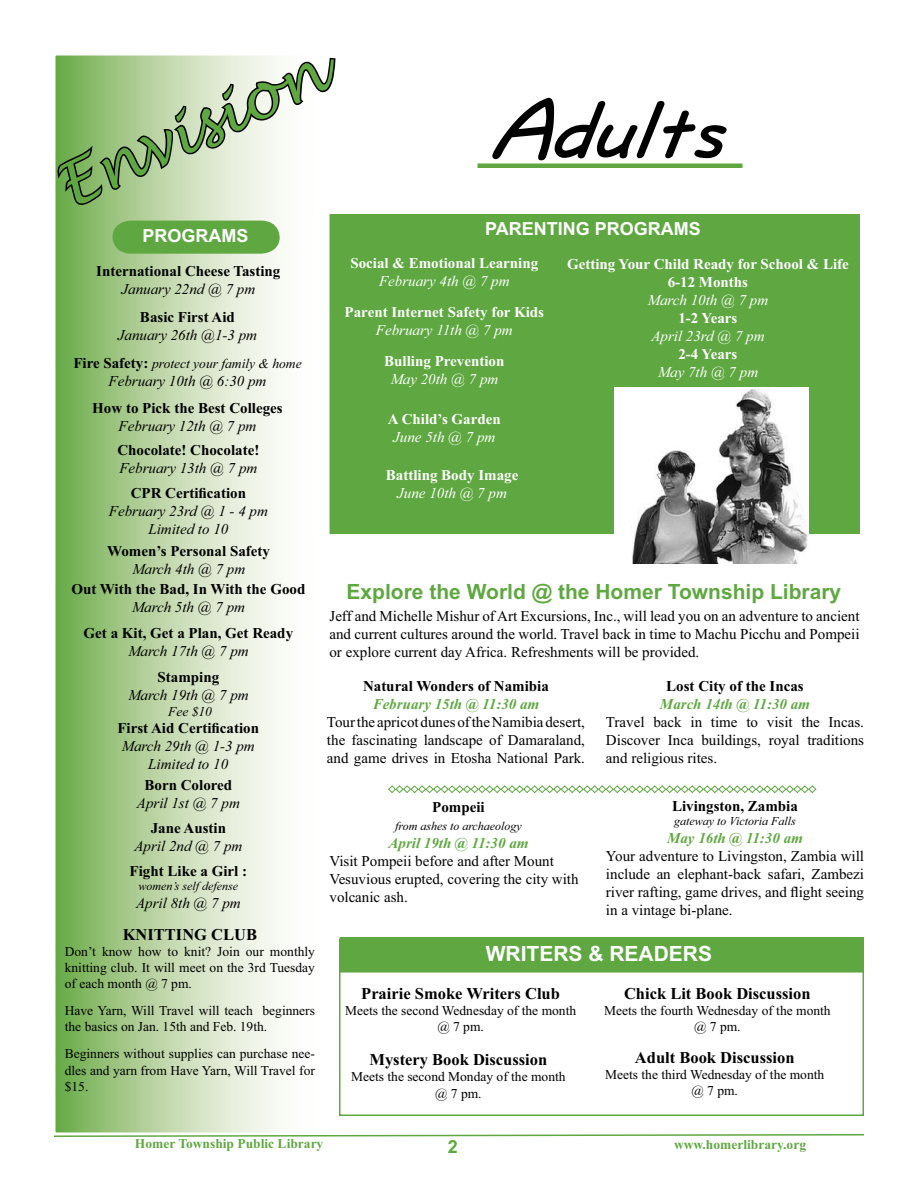
<style>
.page{position:relative;width:918px;height:1188px;background:#fff}
.page>*{position:absolute;margin:0;border:0;box-sizing:border-box;transform-origin:0 0}
.t1{font:italic 800 90px "Short Hand";color:#000}
.t2{font:italic 60px "Lucida Handwriting";color:#5fa841}
.t3{font:700 21px "Arial";color:#5fa841}
.t4{font:700 21px "Arial";color:#fff}
.t5{font:700 18px "Arial";color:#fff}
.t6{font:700 18px "Arial";color:#5fa841}
.t7{font:700 16.5px "Times New Roman";color:#000}
.t8{font:15px/18px "Times New Roman";color:#000;text-align:justify}
.t9{font:700 15px "Times New Roman";color:#000}
.t10{font:italic 15px/18px "Times New Roman";color:#000;text-align:center}
.t11{font:700 15px/18px "Times New Roman";color:#fff;text-align:center}
.t12{font:italic 15px "Times New Roman";color:#fff}
.t13{font:italic 700 15px "Times New Roman";color:#5fa841}
.t14{font:13.5px/16.2px "Times New Roman";color:#000;text-align:center}
.t15{font:700 13.5px "Times New Roman";color:#5fa841}
.t16{font:italic 13.5px "Times New Roman";color:#000}
.t17{font:italic 12px "Times New Roman";color:#000}
.s1{font-weight:700;font-style:normal;font-size:15px}
</style>
<div class="page">
<div style="left:330px;top:214px;width:530px;height:320px;background:#5fa841"></div>
<svg style="left:56px;top:56px;width:228px;height:1076px;background:#bdd7a9"></svg>
<svg style="left:58px;top:56px;width:278px;height:152px"></svg>
<div style="left:477px;top:163px;width:265px;height:5px;background:#5fa841"></div>
<svg style="left:54px;top:1134px;width:810px;height:3px"></svg>
<svg style="left:112px;top:220px;width:168px;height:34px;background:#67ac4a"></svg>
<div style="left:341px;top:938px;width:522px;height:34px;background:#5fa841"></div>
<div style="left:340px;top:937px;width:524px;height:36px;border:1px solid #5fa841"></div>
<svg style="left:388px;top:785px;width:429px;height:8px"></svg>
<img style="left:614px;top:388px;width:195px;height:175px">
<h2 class="t2" style="left:48px;top:163px;width:288px;rotate:-25deg">Envision</h2>
<p class="t5" style="left:143px;top:228px;width:108px">PROGRAMS</p>
<h1 class="t1" style="left:492px;top:73px;width:235px">Adults</h1>
<p class="t5" style="left:485px;top:221px;width:217px">PARENTING PROGRAMS</p>
<p class="t9" style="left:96px;top:266px;width:186px">International Cheese Tasting</p>
<p class="t10" style="left:122px;top:281px;width:135px">January 22nd @ 7 pm</p>
<p class="t9" style="left:140px;top:311px;width:97px">Basic First Aid</p>
<p class="t10" style="left:118px;top:327px;width:141px">January 26th @1-3 pm</p>
<p class="t16" style="left:73px;top:358px;width:230px"><span class="s1">Fire Safety:</span> protect your family &amp; home</p>
<p class="t10" style="left:109px;top:373px;width:159px">February 10th @ 6:30 pm</p>
<p class="t9" style="left:92px;top:403px;width:192px">How to Pick the Best Colleges</p>
<p class="t10" style="left:119px;top:418px;width:139px">February 12th @ 7 pm</p>
<p class="t9" style="left:117px;top:445px;width:144px">Chocolate! Chocolate!</p>
<p class="t10" style="left:119px;top:460px;width:139px">February 13th @ 7 pm</p>
<p class="t9" style="left:131px;top:488px;width:117px">CPR Certification</p>
<p class="t10" style="left:109px;top:503px;width:161px">February 23rd @ 1 - 4 pm<br>Limited to 10</p>
<p class="t9" style="left:107px;top:545px;width:164px">Women’s Personal Safety</p>
<p class="t10" style="left:132px;top:561px;width:115px">March 4th @ 7 pm</p>
<p class="t9" style="left:71px;top:584px;width:235px">Out With the Bad, In With the Good</p>
<p class="t10" style="left:132px;top:600px;width:115px">March 5th @ 7 pm</p>
<p class="t9" style="left:84px;top:628px;width:211px">Get a Kit, Get a Plan, Get Ready</p>
<p class="t10" style="left:128px;top:643px;width:122px">March 17th @ 7 pm</p>
<p class="t9" style="left:158px;top:671px;width:63px">Stamping</p>
<p class="t10" style="left:128px;top:687px;width:122px">March 19th @ 7 pm</p>
<p class="t16" style="left:168px;top:706px;width:45px">Fee $10</p>
<p class="t9" style="left:117px;top:723px;width:143px">First Aid Certification</p>
<p class="t10" style="left:122px;top:738px;width:135px">March 29th @ 1-3 pm<br>Limited to 10</p>
<p class="t9" style="left:145px;top:779px;width:89px">Born Colored</p>
<p class="t10" style="left:137px;top:795px;width:104px">April 1st @ 7 pm</p>
<p class="t9" style="left:151px;top:823px;width:77px">Jane Austin</p>
<p class="t10" style="left:134px;top:838px;width:109px">April 2nd @ 7 pm</p>
<p class="t9" style="left:130px;top:866px;width:119px">Fight Like a Girl :</p>
<p class="t17" style="left:139px;top:882px;width:101px">women’s self defense</p>
<p class="t10" style="left:136px;top:896px;width:106px">April 8th @ 7 pm</p>
<p class="t7" style="left:123px;top:928px;width:136px">KNITTING CLUB</p>
<p class="t14" style="left:65px;top:944px;width:252px;text-align:justify">Don’t know how to knit? Join our monthly knitting club. It will meet on the 3rd Tuesday of each month @ 7 pm.</p>
<p class="t14" style="left:65px;top:1004px;width:252px;text-align:left">Have Yarn, Will Travel will teach beginners the basics on Jan. 15th and Feb. 19th.</p>
<p class="t14" style="left:65px;top:1047px;width:252px;text-align:justify">Beginners without supplies can purchase nee&shy;dles and yarn from Have Yarn, Will Travel for $15.</p>
<p class="t11" style="left:350px;top:255px;width:189px">Social &amp; Emotional Learning</p>
<p class="t12" style="left:379px;top:275px;width:132px">February 4th @ 7 pm</p>
<p class="t11" style="left:345px;top:305px;width:201px">Parent Internet Safety for Kids</p>
<p class="t12" style="left:376px;top:325px;width:138px">February 11th @ 7 pm</p>
<p class="t11" style="left:384px;top:354px;width:122px">Bulling Prevention</p>
<p class="t12" style="left:390px;top:373px;width:109px">May 20th @ 7 pm</p>
<p class="t11" style="left:388px;top:412px;width:114px">A Child’s Garden</p>
<p class="t12" style="left:393px;top:432px;width:104px">June 5th @ 7 pm</p>
<p class="t11" style="left:386px;top:468px;width:134px">Battling Body Image</p>
<p class="t12" style="left:397px;top:488px;width:111px">June 10th @ 7 pm</p>
<p class="t11" style="left:567px;top:256px;width:283px">Getting Your Child Ready for School &amp; Life<br>6-12 Months</p>
<p class="t12" style="left:648px;top:294px;width:122px">March 10th @ 7 pm</p>
<p class="t11" style="left:678px;top:310px;width:61px">1-2 Years</p>
<p class="t12" style="left:651px;top:330px;width:115px">April 23rd @ 7 pm</p>
<p class="t11" style="left:678px;top:346px;width:61px">2-4 Years</p>
<p class="t12" style="left:658px;top:366px;width:102px">May 7th @ 7 pm</p>
<h3 class="t3" style="left:347px;top:584px;width:496px">Explore the World @ the Homer Township Library</h3>
<p class="t8" style="left:329px;top:608px;width:532px">Jeff and Michelle Mishur of Art Excursions, Inc., will lead you on an adventure to ancient and current cultures around the world. Travel back in time to Machu Picchu and Pompeii or explore current day Africa. Refreshments will be provided.</p>
<p class="t9" style="left:363px;top:680px;width:187px">Natural Wonders of Namibia</p>
<p class="t13" style="left:373px;top:698px;width:168px">February 15th @ 11:30 am</p>
<p class="t8" style="left:327px;top:714px;width:260px">Tour the apricot dunes of the Namibia desert, the fascinating landscape of Damaraland, and game drives in Etosha National Park.</p>
<p class="t9" style="left:432px;top:802px;width:54px">Pompeii</p>
<p class="t17" style="left:395px;top:822px;width:128px">from ashes to archaeology</p>
<p class="t13" style="left:388px;top:838px;width:142px">April 19th @ 11:30 am</p>
<p class="t8" style="left:330px;top:853px;width:251px;text-align:left">Visit Pompeii before and after Mount<br>Vesuvious erupted, covering the city with volcanic ash.</p>
<p class="t9" style="left:666px;top:680px;width:139px">Lost City of the Incas</p>
<p class="t13" style="left:660px;top:698px;width:152px">March 14th @ 11:30 am</p>
<p class="t8" style="left:606px;top:714px;width:260px">Travel back in time to visit the Incas.<br>Discover Inca buildings, royal traditions and religious rites.</p>
<p class="t9" style="left:672px;top:801px;width:127px">Livingston, Zambia</p>
<p class="t17" style="left:674px;top:817px;width:123px">gateway to Victoria Falls</p>
<p class="t13" style="left:667px;top:833px;width:137px">May 16th @ 11:30 am</p>
<p class="t8" style="left:606px;top:849px;width:260px">Your adventure to Livingston, Zambia will include an elephant-back safari, Zambezi river rafting, game drives, and flight seeing in a vintage bi-plane.</p>
<h3 class="t4" style="left:486px;top:946px;width:228px">WRITERS &amp; READERS</h3>
<p class="t7" style="left:361px;top:988px;width:200px">Prairie Smoke Writers Club</p>
<p class="t14" style="left:345px;top:1004px;width:233px">Meets the second Wednesday of the month @ 7 pm.</p>
<p class="t7" style="left:369px;top:1054px;width:179px">Mystery Book Discussion</p>
<p class="t14" style="left:351px;top:1070px;width:216px">Meets the second Monday of the month @ 7 pm.</p>
<p class="t7" style="left:624px;top:988px;width:188px">Chick Lit Book Discussion</p>
<p class="t14" style="left:604px;top:1004px;width:228px">Meets the fourth Wednesday of the month @ 7 pm.</p>
<p class="t7" style="left:635px;top:1052px;width:161px">Adult Book Discussion</p>
<p class="t14" style="left:605px;top:1068px;width:221px">Meets the third Wednesday of the month @ 7 pm.</p>
<p class="t15" style="left:135px;top:1138px;width:190px">Homer Township Public Library</p>
<p class="t15" style="left:674px;top:1140px;width:133px">www.homerlibrary.org</p>
<p class="t6" style="left:448px;top:1140px;width:12px">2</p>
</div>
